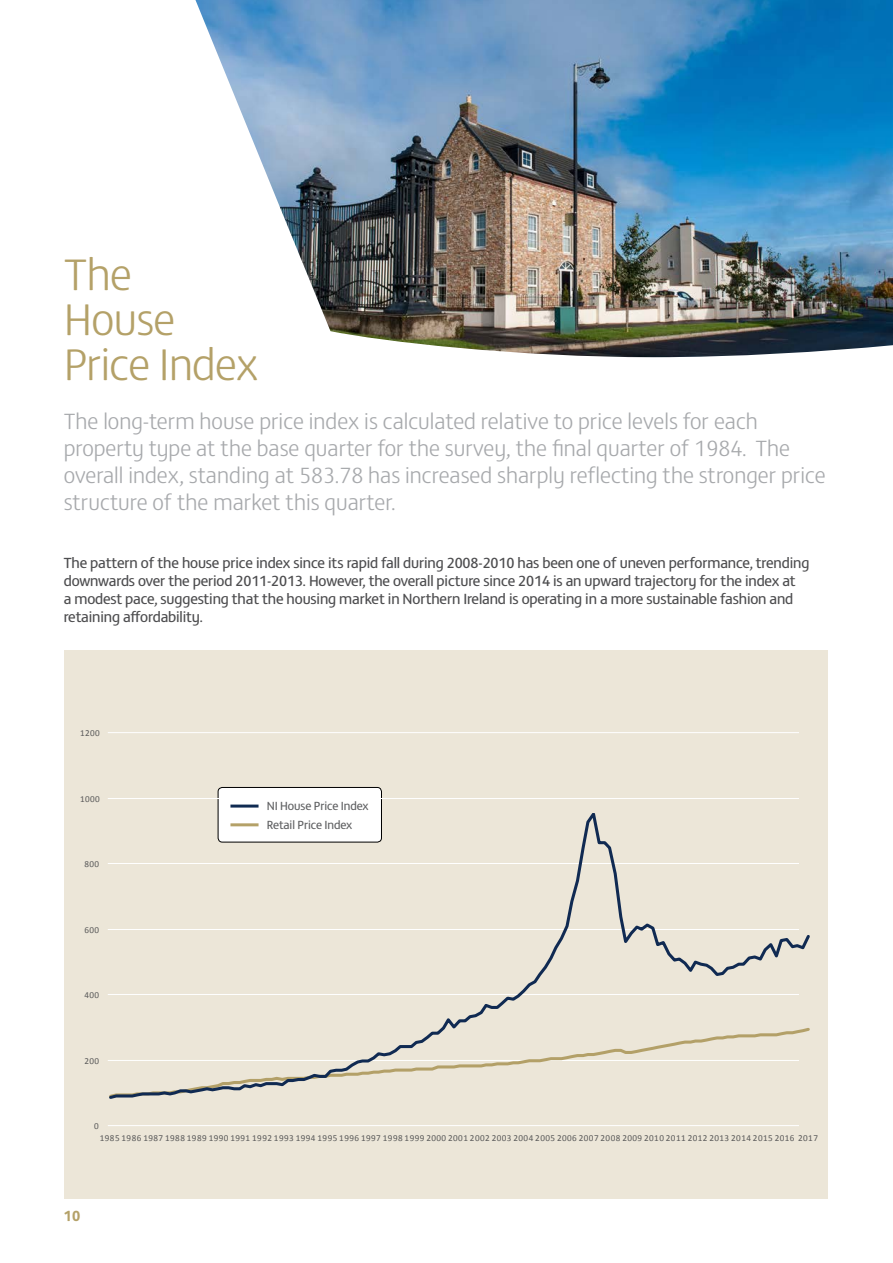
<style>
.page{position:relative;width:893px;height:1263px;background:#fff}
.page>*{position:absolute;margin:0;border:0;box-sizing:border-box;transform-origin:0 0}
.t1{font:300 45px/45px "FS Matthew";letter-spacing:-.015em;color:#b4a168}
.t2{font:300 22.5px/27px "FS Matthew";color:#a7a9ac}
.t3{font:15px/18px "FS Matthew";letter-spacing:-.01em;color:#4d4d4f}
.t4{font:700 15px "FS Matthew";color:#b4a168}
.t5{font:12px/18.6px "FS Matthew";letter-spacing:-.01em;color:#606163}
.t6{font:9.15px "Calibri";letter-spacing:.05em;color:#595959}
</style>
<div class="page">
<div style="left:65px;top:651px;width:763px;height:548px;background:#ece6d8"></div>
<img style="left:195px;top:0;width:698px;height:357px">
<div style="left:218px;top:787px;width:163px;height:55px;background:#fff;border-radius:4px"></div>
<div style="left:218px;top:787px;width:164px;height:55px;border:1px solid #000;border-radius:4px"></div>
<hr style="left:230px;top:804px;width:29px;height:3px;background:#102b52">
<hr style="left:108px;top:1060px;width:691px;height:1px;background:#fff">
<hr style="left:108px;top:994px;width:691px;height:1px;background:#fff">
<hr style="left:108px;top:929px;width:691px;height:1px;background:#fff">
<hr style="left:108px;top:863px;width:691px;height:1px;background:#fff">
<hr style="left:108px;top:798px;width:691px;height:1px;background:#fff">
<hr style="left:108px;top:732px;width:691px;height:1px;background:#fff">
<hr style="left:108px;top:1125px;width:691px;height:1px;background:#fff">
<svg style="left:110px;top:813px;width:699px;height:285px"></svg>
<h1 class="t1" style="left:64px;top:249px;width:196px">The<br>House<br>Price Index</h1>
<p class="t2" style="left:64px;top:406px;width:763px">The long-term house price index is calculated relative to price levels for each property type at the base quarter for the survey, the final quarter of 1984. The overall index, standing at 583.78 has increased sharply reflecting the stronger price structure of the market this quarter.</p>
<p class="t3" style="left:64px;top:553px;width:747px">The pattern of the house price index since its rapid fall during 2008-2010 has been one of uneven performance, trending downwards over the period 2011-2013. However, the overall picture since 2014 is an upward trajectory for the index at<br>a modest pace, suggesting that the housing market in Northern Ireland is operating in a more sustainable fashion and retaining affordability.</p>
<p class="t6" style="left:80px;top:727px;width:21px">1200</p>
<p class="t6" style="left:80px;top:793px;width:21px">1000</p>
<p class="t6" style="left:84px;top:858px;width:16px">800</p>
<p class="t6" style="left:84px;top:924px;width:16px">600</p>
<p class="t6" style="left:84px;top:989px;width:16px">400</p>
<p class="t6" style="left:84px;top:1055px;width:16px">200</p>
<p class="t6" style="left:94px;top:1120px;width:6px">0</p>
<p class="t5" style="left:267px;top:796px;width:103px">NI House Price Index<br>Retail Price Index</p>
<p class="t6" style="left:100px;top:1132px;width:720px">1985 1986 1987 1988 1989 1990 1991 1992 1993 1994 1995 1996 1997 1998 1999 2000 2001 2002 2003 2004 2005 2006 2007 2008 2009 2010 2011 2012 2013 2014 2015 2016 2017</p>
<p class="t4" style="left:64px;top:1204px;width:18px">10</p>
</div>
